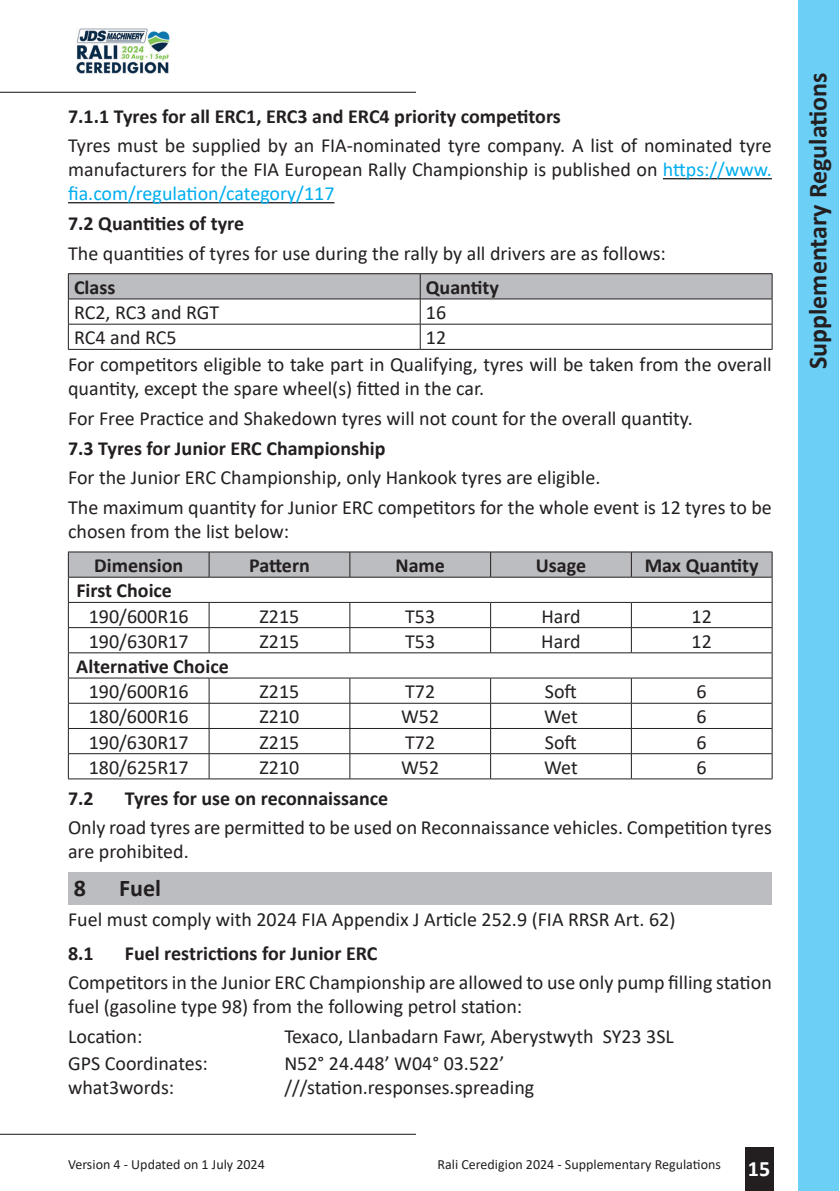
<style>
.page{position:relative;width:840px;height:1191px;background:#fff}
.page>*{position:absolute;margin:0;border:0;box-sizing:border-box;transform-origin:0 0}
.t1{font:700 26px "Calibri";color:#231f20}
.t2{font:700 24px "Calibri";color:#231f20}
.t3{font:20px/24px "Calibri";color:#231f20}
.t4{font:700 20px "Calibri";color:#231f20}
.t5{font:14px "Calibri";color:#231f20}
.s1{color:#00aeef}
.s2{font-weight:700;font-size:22px;color:#fff}
</style>
<div class="page">
<hr style="left:0;top:1133px;width:416px;height:1px;background:#231f20">
<hr style="left:0;top:92px;width:416px;height:1px;background:#231f20">
<div style="left:744px;top:1147px;width:28px;height:43px;background:#231f20"></div>
<div style="left:798px;top:0;width:40px;height:1190px;background:#6bcff6"></div>
<img style="left:76px;top:28px;width:94px;height:46px">
<hr style="left:662px;top:178px;width:109px;height:1px;background:#231f20">
<hr style="left:68px;top:202px;width:266px;height:1px;background:#231f20">
<div style="left:68px;top:274px;width:352px;height:25px;background:#bcbdc0"></div>
<div style="left:420px;top:274px;width:351px;height:25px;background:#bcbdc0"></div>
<hr style="left:68px;top:273px;width:352px;height:1px;background:#231f20">
<hr style="left:420px;top:273px;width:352px;height:1px;background:#231f20">
<hr style="left:68px;top:299px;width:352px;height:1px;background:#231f20">
<hr style="left:420px;top:299px;width:352px;height:1px;background:#231f20">
<hr style="left:68px;top:324px;width:352px;height:1px;background:#231f20">
<svg style="left:68px;top:274px;width:1px;height:75px"></svg>
<hr style="left:420px;top:324px;width:352px;height:1px;background:#231f20">
<svg style="left:419px;top:274px;width:1px;height:75px"></svg>
<svg style="left:771px;top:274px;width:1px;height:75px"></svg>
<hr style="left:68px;top:349px;width:352px;height:1px;background:#231f20">
<hr style="left:420px;top:349px;width:352px;height:1px;background:#231f20">
<hr style="left:68px;top:551px;width:141px;height:1px;background:#231f20">
<hr style="left:209px;top:551px;width:140px;height:1px;background:#231f20">
<hr style="left:349px;top:551px;width:141px;height:1px;background:#231f20">
<hr style="left:490px;top:551px;width:141px;height:1px;background:#231f20">
<hr style="left:631px;top:551px;width:141px;height:1px;background:#231f20">
<svg style="left:68px;top:552px;width:704px;height:226px"></svg>
<hr style="left:68px;top:778px;width:141px;height:1px;background:#231f20">
<hr style="left:209px;top:778px;width:140px;height:1px;background:#231f20">
<hr style="left:349px;top:778px;width:141px;height:1px;background:#231f20">
<hr style="left:490px;top:778px;width:141px;height:1px;background:#231f20">
<hr style="left:631px;top:778px;width:141px;height:1px;background:#231f20">
<div style="left:68px;top:872px;width:703px;height:32px;background:#bcbdc0"></div>
<p class="t4" style="left:68px;top:102px;width:494px">7.1.1 Tyres for all ERC1, ERC3 and ERC4 priority competitors</p>
<p class="t3" style="left:68px;top:133px;width:705px;text-align:justify">Tyres must be supplied by an FIA-nominated tyre company. A list of nominated tyre manufacturers for the FIA European Rally Championship is published on <span class="s1">https://www. fia.com/regulation/category/117</span></p>
<p class="t4" style="left:68px;top:209px;width:177px">7.2 Quantities of tyre</p>
<p class="t3" style="left:68px;top:241px;width:599px">The quantities of tyres for use during the rally by all drivers are as follows:</p>
<p class="t4" style="left:74px;top:273px;width:43px">Class</p>
<p class="t4" style="left:425px;top:273px;width:74px">Quantity</p>
<p class="t3" style="left:74px;top:300px;width:147px">RC2, RC3 and RGT</p>
<p class="t3" style="left:425px;top:300px;width:22px">16</p>
<p class="t3" style="left:74px;top:325px;width:104px">RC4 and RC5</p>
<p class="t3" style="left:68px;top:324px;width:704px;line-height:27px;text-indent:357px">12<br>For competitors eligible to take part in Qualifying, tyres will be taken from the overall</p>
<p class="t3" style="left:68px;top:373px;width:625px;line-height:29.6px">quantity, except the spare wheel(s) fitted in the car.<br>For Free Practice and Shakedown tyres will not count for the overall quantity.</p>
<p class="t4" style="left:68px;top:434px;width:319px">7.3 Tyres for Junior ERC Championship</p>
<p class="t3" style="left:68px;top:462px;width:704px;line-height:29.6px">For the Junior ERC Championship, only Hankook tyres are eligible.<br>The maximum quantity for Junior ERC competitors for the whole event is 12 tyres to be</p>
<p class="t3" style="left:68px;top:519px;width:222px">chosen from the list below:</p>
<p class="t4" style="left:94px;top:551px;width:90px">Dimension</p>
<p class="t4" style="left:249px;top:551px;width:62px">Pattern</p>
<p class="t4" style="left:395px;top:551px;width:51px">Name</p>
<p class="t4" style="left:535px;top:551px;width:52px">Usage</p>
<p class="t4" style="left:644px;top:551px;width:115px">Max Quantity</p>
<p class="t4" style="left:76px;top:576px;width:97px">First Choice</p>
<p class="t3" style="left:89px;top:603px;width:101px">190/600R16</p>
<p class="t3" style="left:259px;top:603px;width:41px">Z215</p>
<p class="t3" style="left:405px;top:603px;width:32px">T53</p>
<p class="t3" style="left:541px;top:603px;width:41px">Hard</p>
<p class="t3" style="left:691px;top:603px;width:22px">12</p>
<p class="t3" style="left:89px;top:628px;width:101px">190/630R17</p>
<p class="t3" style="left:259px;top:628px;width:41px">Z215</p>
<p class="t3" style="left:405px;top:628px;width:32px">T53</p>
<p class="t3" style="left:541px;top:628px;width:41px">Hard</p>
<p class="t3" style="left:691px;top:628px;width:22px">12</p>
<p class="t4" style="left:76px;top:652px;width:154px">Alternative Choice</p>
<p class="t3" style="left:89px;top:679px;width:101px">190/600R16</p>
<p class="t3" style="left:259px;top:679px;width:41px">Z215</p>
<p class="t3" style="left:405px;top:679px;width:32px">T72</p>
<p class="t3" style="left:544px;top:679px;width:34px">Soft</p>
<p class="t3" style="left:696px;top:679px;width:12px">6</p>
<p class="t3" style="left:89px;top:704px;width:101px">180/600R16</p>
<p class="t3" style="left:259px;top:704px;width:41px">Z210</p>
<p class="t3" style="left:401px;top:704px;width:40px">W52</p>
<p class="t3" style="left:544px;top:704px;width:35px">Wet</p>
<p class="t3" style="left:696px;top:704px;width:12px">6</p>
<p class="t3" style="left:89px;top:729px;width:101px">190/630R17</p>
<p class="t3" style="left:259px;top:729px;width:41px">Z215</p>
<p class="t3" style="left:405px;top:729px;width:32px">T72</p>
<p class="t3" style="left:544px;top:729px;width:34px">Soft</p>
<p class="t3" style="left:696px;top:729px;width:12px">6</p>
<p class="t3" style="left:89px;top:754px;width:101px">180/625R17</p>
<p class="t3" style="left:259px;top:754px;width:41px">Z210</p>
<p class="t3" style="left:401px;top:754px;width:40px">W52</p>
<p class="t3" style="left:544px;top:754px;width:35px">Wet</p>
<p class="t3" style="left:696px;top:754px;width:12px">6</p>
<p class="t4" style="left:68px;top:784px;width:27px">7.2</p>
<p class="t4" style="left:125px;top:784px;width:265px">Tyres for use on reconnaissance</p>
<p class="t3" style="left:68px;top:815px;width:704px">Only road tyres are permitted to be used on Reconnaissance vehicles. Competition tyres are prohibited.</p>
<p class="t2" style="left:74px;top:871px;width:14px">8</p>
<p class="t2" style="left:119px;top:871px;width:43px">Fuel</p>
<p class="t3" style="left:68px;top:907px;width:608px">Fuel must comply with 2024 FIA Appendix J Article 252.9 (FIA RRSR Art. 62)</p>
<p class="t4" style="left:68px;top:939px;width:27px">8.1</p>
<p class="t4" style="left:125px;top:939px;width:254px">Fuel restrictions for Junior ERC</p>
<p class="t3" style="left:68px;top:970px;width:704px">Competitors in the Junior ERC Championship are allowed to use only pump filling station fuel (gasoline type 98) from the following petrol station:</p>
<p class="t3" style="left:68px;top:1024px;width:76px">Location:</p>
<p class="t3" style="left:284px;top:1024px;width:391px">Texaco, Llanbadarn Fawr, Aberystwyth SY23 3SL</p>
<p class="t3" style="left:68px;top:1050px;width:141px">GPS Coordinates:</p>
<p class="t3" style="left:284px;top:1050px;width:221px">N52° 24.448’ W04° 03.522’</p>
<p class="t3" style="left:68px;top:1074px;width:108px">what3words:</p>
<p class="t3" style="left:284px;top:1074px;width:251px">///station.responses.spreading</p>
<p class="t5" style="left:68px;top:1155px;width:198px">Version 4 - Updated on 1 July 2024</p>
<p class="t5" style="left:437px;top:1155px;width:334px">Rali Ceredigion 2024 - Supplementary Regulations <span class="s2">15</span></p>
<h1 class="t1" style="left:799px;top:369px;width:298px;rotate:-90deg">Supplementary Regulations</h1>
</div>
